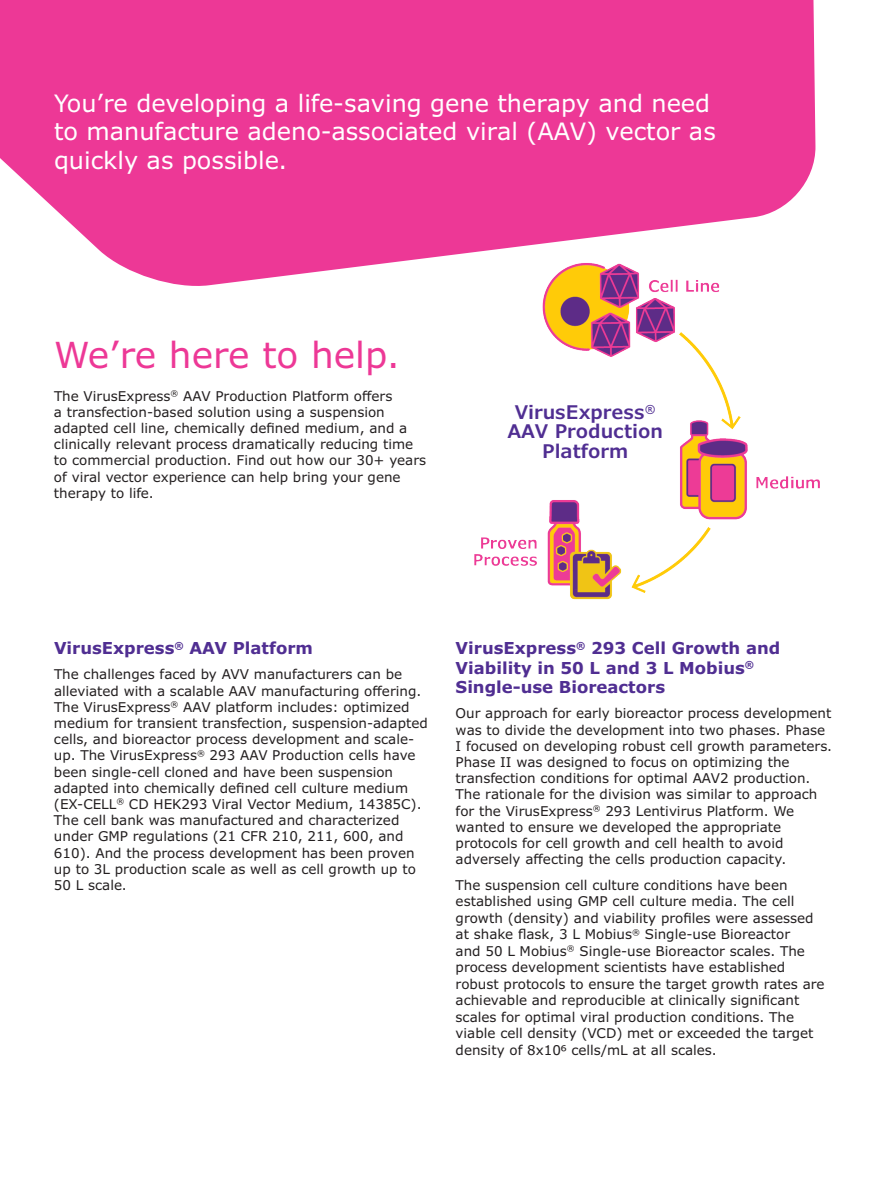
<style>
.page{position:relative;width:891px;height:1188px;background:#fff}
.page>*{position:absolute;margin:0;border:0;box-sizing:border-box;transform-origin:0 0}
.t1{font:36px "Verdana Pro";color:#ed3896}
.t2{font:24px/28.5px "Verdana Pro";color:#fff}
.t3{font:600 18.9px/19.2px "Verdana Pro";color:#502e92;text-align:center}
.t4{font:700 16.5px/19.5px "Verdana Pro";color:#502e92}
.t5{font:13.5px/16.2px "Verdana Pro";color:#231f20}
</style>
<div class="page">
<svg style="left:0;top:0;width:816px;height:286px;background:#ef4ea1"></svg>
<img style="left:456px;top:262px;width:364px;height:338px">
<div style="left:505px;top:394px;width:166px;height:73px;background:#fff"></div>
<h2 class="t2" style="left:54px;top:89px;width:663px">You’re developing a life-saving gene therapy and need to manufacture adeno-associated viral (AAV) vector as quickly as possible.</h2>
<h1 class="t1" style="left:54px;top:332px;width:348px">We’re here to help.</h1>
<p class="t5" style="left:54px;top:388px;width:374px">The VirusExpress<sup>®</sup> AAV Production Platform offers<br>a transfection-based solution using a suspension adapted cell line, chemically defined medium, and a clinically relevant process dramatically reducing time to commercial production. Find out how our 30+ years of viral vector experience can help bring your gene therapy to life.</p>
<h3 class="t3" style="left:507px;top:403px;width:157px">VirusExpress<sup>®<br></sup>AAV Production<br>Platform</h3>
<p class="t4" style="left:54px;top:639px;width:261px">VirusExpress<sup>®</sup> AAV Platform</p>
<p class="t5" style="left:54px;top:666px;width:375px">The challenges faced by AVV manufacturers can be alleviated with a scalable AAV manufacturing offering.<br>The VirusExpress<sup>®</sup> AAV platform includes: optimized medium for transient transfection, suspension-adapted cells, and bioreactor process development and scale&shy;up. The VirusExpress<sup>®</sup> 293 AAV Production cells have been single-cell cloned and have been suspension adapted into chemically defined cell culture medium (EX-CELL<sup>®</sup> CD HEK293 Viral Vector Medium, 14385C).<br>The cell bank was manufactured and characterized under GMP regulations (21 CFR 210, 211, 600, and 610). And the process development has been proven up to 3L production scale as well as cell growth up to 50 L scale.</p>
<p class="t4" style="left:456px;top:639px;width:326px">VirusExpress<sup>®</sup> 293 Cell Growth and<br>Viability in 50 L and 3 L Mobius<sup>®<br></sup>Single-use Bioreactors</p>
<p class="t5" style="left:456px;top:705px;width:378px">Our approach for early bioreactor process development was to divide the development into two phases. Phase I focused on developing robust cell growth parameters.<br>Phase II was designed to focus on optimizing the transfection conditions for optimal AAV2 production.<br>The rationale for the division was similar to approach for the VirusExpress<sup>®</sup> 293 Lentivirus Platform. We wanted to ensure we developed the appropriate protocols for cell growth and cell health to avoid adversely affecting the cells production capacity.</p>
<p class="t5" style="left:456px;top:877px;width:370px">The suspension cell culture conditions have been established using GMP cell culture media. The cell growth (density) and viability profiles were assessed at shake flask, 3 L Mobius<sup>®</sup> Single-use Bioreactor<br>and 50 L Mobius<sup>®</sup> Single-use Bioreactor scales. The process development scientists have established robust protocols to ensure the target growth rates are achievable and reproducible at clinically significant scales for optimal viral production conditions. The viable cell density (VCD) met or exceeded the target density of 8x106 cells/mL at all scales.</p>
</div>
